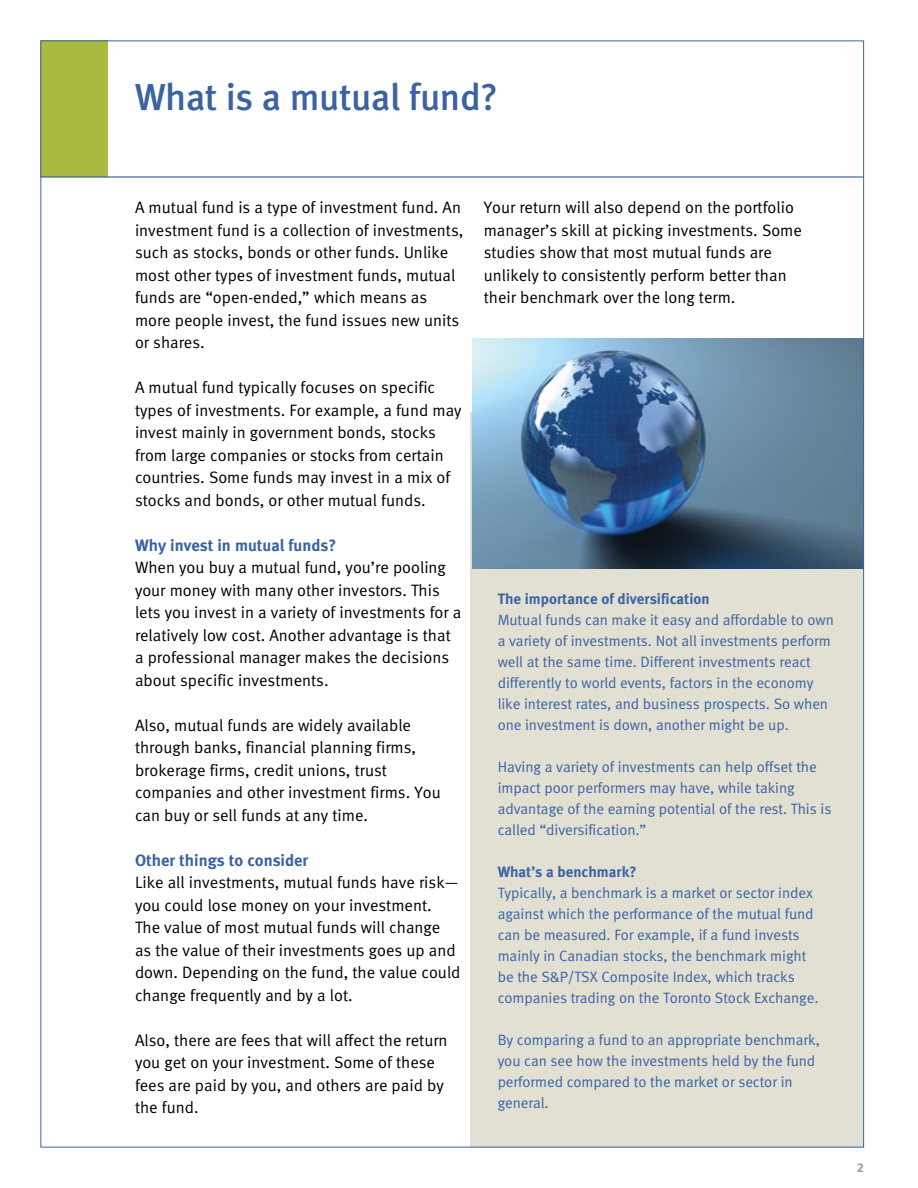
<style>
.page{position:relative;width:918px;height:1188px;background:#fff}
.page>*{position:absolute;margin:0;border:0;box-sizing:border-box;transform-origin:0 0}
.t1{font:37.5px "Meta Medium LF";letter-spacing:-.01em;color:#3b63a3}
.t2{font:16.5px/22.5px "Meta Normal LF";color:#000}
.t3{font:16.5px "Meta Bold LF";color:#3b63a3}
.t4{font:15px/21px "Meta Normal LF";letter-spacing:-.005em;color:#3b63a3}
.t5{font:15px "Meta Bold LF";color:#3b63a3}
.t6{font:700 12px "Frutiger LT Std";color:#939598}
</style>
<div class="page">
<div style="left:40px;top:40px;width:68px;height:137px;background:#aab93f"></div>
<hr style="left:40px;top:177px;width:824px;height:1px;background:#174b8b">
<div style="left:470px;top:412px;width:394px;height:736px;background:#e2e0d2"></div>
<img style="left:472px;top:339px;width:390px;height:229px">
<p class="t1" style="left:135px;top:76px;width:364px">What is a mutual fund?</p>
<p class="t2" style="left:135px;top:196px;width:330px">A mutual fund is a type of investment fund. An investment fund is a collection of investments, such as stocks, bonds or other funds. Unlike most other types of investment funds, mutual funds are “open-ended,” which means as more people invest, the fund issues new units or shares.</p>
<p class="t2" style="left:135px;top:376px;width:328px">A mutual fund typically focuses on specific types of investments. For example, a fund may invest mainly in government bonds, stocks from large companies or stocks from certain countries. Some funds may invest in a mix of stocks and bonds, or other mutual funds.</p>
<p class="t3" style="left:135px;top:535px;width:203px">Why invest in mutual funds?</p>
<p class="t2" style="left:135px;top:556px;width:328px">When you buy a mutual fund, you’re pooling your money with many other investors. This lets you invest in a variety of investments for a relatively low cost. Another advantage is that a professional manager makes the decisions about specific investments.</p>
<p class="t2" style="left:135px;top:714px;width:307px">Also, mutual funds are widely available through banks, financial planning firms, brokerage firms, credit unions, trust companies and other investment firms. You can buy or sell funds at any time.</p>
<p class="t3" style="left:135px;top:850px;width:175px">Other things to consider</p>
<p class="t2" style="left:135px;top:871px;width:327px">Like all investments, mutual funds have risk— you could lose money on your investment.<br>The value of most mutual funds will change as the value of their investments goes up and down. Depending on the fund, the value could change frequently and by a lot.</p>
<p class="t2" style="left:135px;top:1029px;width:314px">Also, there are fees that will affect the return you get on your investment. Some of these fees are paid by you, and others are paid by the fund.</p>
<p class="t2" style="left:484px;top:196px;width:320px">Your return will also depend on the portfolio manager’s skill at picking investments. Some studies show that most mutual funds are unlikely to consistently perform better than their benchmark over the long term.</p>
<p class="t5" style="left:498px;top:589px;width:213px">The importance of diversification</p>
<p class="t4" style="left:498px;top:609px;width:338px">Mutual funds can make it easy and affordable to own a variety of investments. Not all investments perform well at the same time. Different investments react differently to world events, factors in the economy like interest rates, and business prospects. So when one investment is down, another might be up.</p>
<p class="t4" style="left:498px;top:756px;width:335px">Having a variety of investments can help offset the impact poor performers may have, while taking advantage of the earning potential of the rest. This is called “diversification.”</p>
<p class="t5" style="left:498px;top:862px;width:140px">What’s a benchmark?</p>
<p class="t4" style="left:498px;top:882px;width:322px">Typically, a benchmark is a market or sector index against which the performance of the mutual fund can be measured. For example, if a fund invests mainly in Canadian stocks, the benchmark might be the S&amp;P/TSX Composite Index, which tracks companies trading on the Toronto Stock Exchange.</p>
<p class="t4" style="left:498px;top:1029px;width:324px">By comparing a fund to an appropriate benchmark, you can see how the investments held by the fund performed compared to the market or sector in general.</p>
<p class="t6" style="left:857px;top:1160px;width:8px">2</p>
</div>
